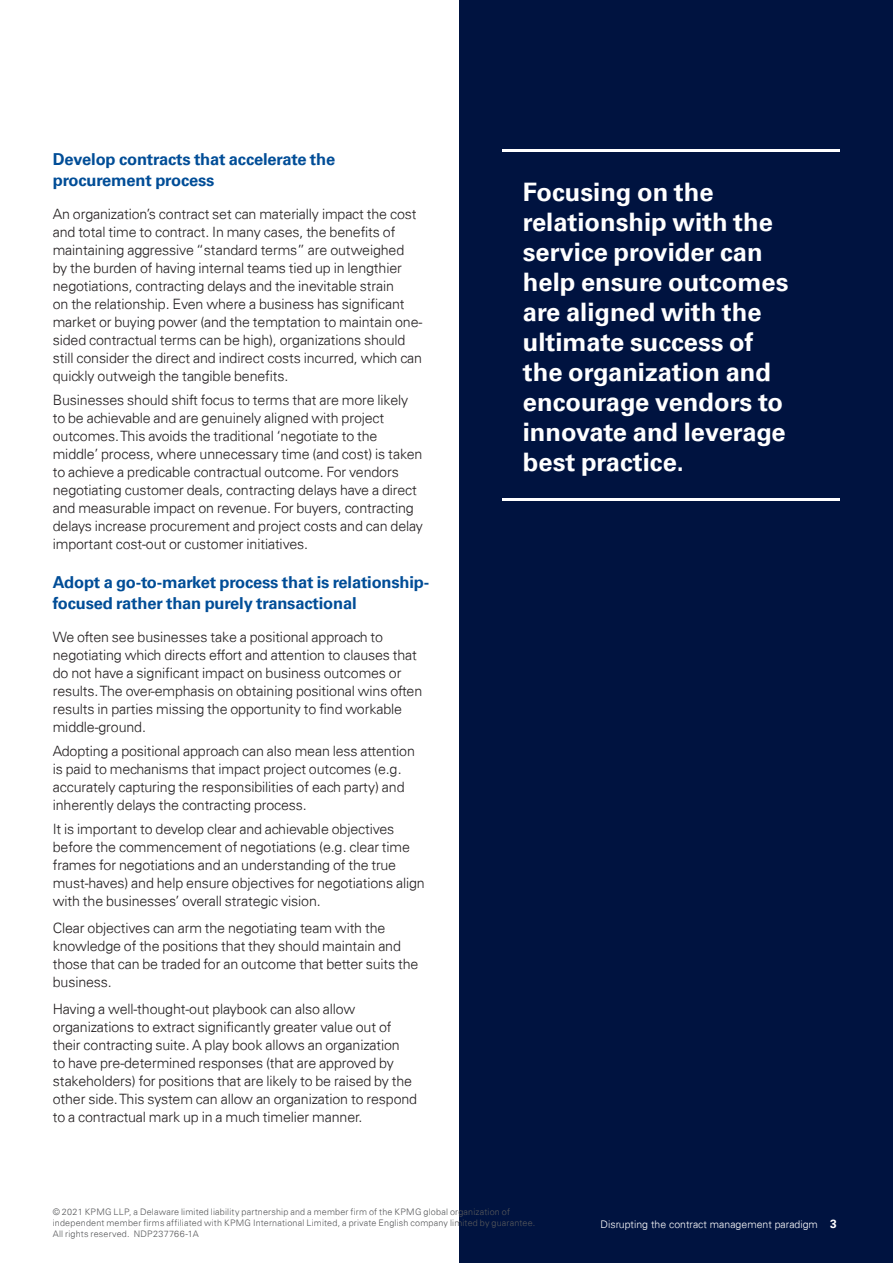
<style>
.page{position:relative;width:893px;height:1263px;background:#fff}
.page>*{position:absolute;margin:0;border:0;box-sizing:border-box;transform-origin:0 0}
.t1{font:700 25.5px/30px "Univers 65";color:#fff}
.t2{font:700 16.5px/21px "Univers 65";letter-spacing:-.01em;color:#014d97}
.t3{font:300 14.25px/18px "Univers 45";letter-spacing:-.01em;color:#231f20}
.t4{font:300 10.5px "Univers 45";color:#fff}
.t5{font:300 9px/10.8px "Univers 45";letter-spacing:.02em;color:#57585a}
.s1{font-family:"Univers 65";font-weight:700;font-size:12px}
</style>
<div class="page">
<div style="left:459px;top:0;width:434px;height:1263px;background:#001340"></div>
<hr style="left:502px;top:150px;width:338px;height:2px;background:#fff">
<hr style="left:502px;top:499px;width:338px;height:2px;background:#fff">
<p class="t2" style="left:53px;top:149px;width:284px">Develop contracts that accelerate the procurement process</p>
<p class="t3" style="left:53px;top:205px;width:371px">An organization’s contract set can materially impact the cost and total time to contract. In many cases, the benefits of maintaining aggressive “standard terms” are outweighed by the burden of having internal teams tied up in lengthier negotiations, contracting delays and the inevitable strain<br>on the relationship. Even where a business has significant market or buying power (and the temptation to maintain one&shy;sided contractual terms can be high), organizations should still consider the direct and indirect costs incurred, which can quickly outweigh the tangible benefits.</p>
<p class="t3" style="left:53px;top:391px;width:372px">Businesses should shift focus to terms that are more likely to be achievable and are genuinely aligned with project outcomes. This avoids the traditional ‘negotiate to the middle’ process, where unnecessary time (and cost) is taken to achieve a predicable contractual outcome. For vendors negotiating customer deals, contracting delays have a direct and measurable impact on revenue. For buyers, contracting delays increase procurement and project costs and can delay important cost-out or customer initiatives.</p>
<p class="t2" style="left:53px;top:572px;width:378px">Adopt a go-to-market process that is relationship&shy;focused rather than purely transactional</p>
<p class="t3" style="left:53px;top:628px;width:371px">We often see businesses take a positional approach to negotiating which directs effort and attention to clauses that do not have a significant impact on business outcomes or results. The over-emphasis on obtaining positional wins often results in parties missing the opportunity to find workable middle-ground.</p>
<p class="t3" style="left:53px;top:742px;width:364px">Adopting a positional approach can also mean less attention is paid to mechanisms that impact project outcomes (e.g. accurately capturing the responsibilities of each party) and inherently delays the contracting process.</p>
<p class="t3" style="left:53px;top:820px;width:373px">It is important to develop clear and achievable objectives before the commencement of negotiations (e.g. clear time frames for negotiations and an understanding of the true must-haves) and help ensure objectives for negotiations align with the businesses’ overall strategic vision.</p>
<p class="t3" style="left:53px;top:919px;width:367px">Clear objectives can arm the negotiating team with the knowledge of the positions that they should maintain and those that can be traded for an outcome that better suits the business.</p>
<p class="t3" style="left:53px;top:1000px;width:366px">Having a well-thought-out playbook can also allow organizations to extract significantly greater value out of their contracting suite. A play book allows an organization<br>to have pre-determined responses (that are approved by stakeholders) for positions that are likely to be raised by the other side. This system can allow an organization to respond to a contractual mark up in a much timelier manner.</p>
<h1 class="t1" style="left:523px;top:177px;width:267px">Focusing on the relationship with the service provider can help ensure outcomes are aligned with the ultimate success of the organization and encourage vendors to innovate and leverage best practice.</h1>
<p class="t5" style="left:53px;top:1206px;width:484px">© 2021 KPMG LLP, a Delaware limited liability partnership and a member firm of the KPMG global organization of independent member firms affiliated with KPMG International Limited, a private English company limited by guarantee.<br>All rights reserved. NDP237766-1A</p>
<p class="t4" style="left:600px;top:1217px;width:238px">Disrupting the contract management paradigm <span class="s1">3</span></p>
</div>
